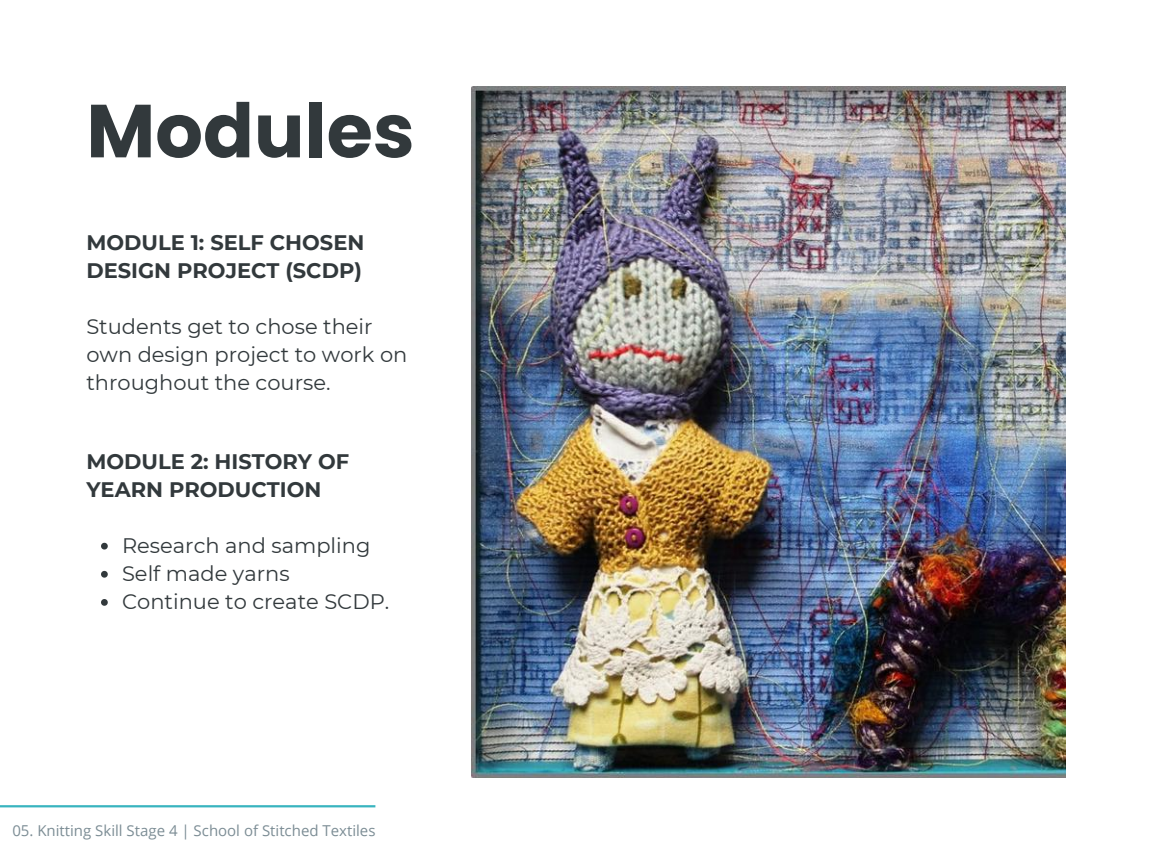
<style>
.page{position:relative;width:1152px;height:864px;background:#fff}
.page>*{position:absolute;margin:0;border:0;box-sizing:border-box;transform-origin:0 0}
.t1{font:700 75px "Poppins";color:#32393c}
.t2{font:21px/28.2px "Montserrat";color:#32393c}
.t3{font:700 21px/28.2px "Montserrat";color:#32393c}
.t4{font:15px "Open Sans";color:#7c8d95}
</style>
<div class="page">
<img style="left:471px;top:86px;width:594px;height:691px">
<svg style="left:101px;top:543px;width:7px;height:7px"></svg>
<svg style="left:101px;top:571px;width:7px;height:7px"></svg>
<svg style="left:101px;top:599px;width:7px;height:7px"></svg>
<hr style="left:0;top:805px;width:375px;height:2px;background:#39b4bf">
<h1 class="t1" style="left:86px;top:79px;width:330px">Modules</h1>
<p class="t3" style="left:86px;top:228px;width:279px">MODULE 1: SELF CHOSEN<br>DESIGN PROJECT (SCDP)</p>
<p class="t2" style="left:86px;top:313px;width:322px">Students get to chose their own design project to work on throughout the course.</p>
<p class="t3" style="left:86px;top:447px;width:264px">MODULE 2: HISTORY OF<br>YEARN PRODUCTION</p>
<p class="t2" style="left:122px;top:531px;width:269px">Research and sampling<br>Self made yarns<br>Continue to create SCDP.</p>
<p class="t4" style="left:12px;top:820px;width:365px">05. Knitting Skill Stage 4 | School of Stitched Textiles</p>
</div>
